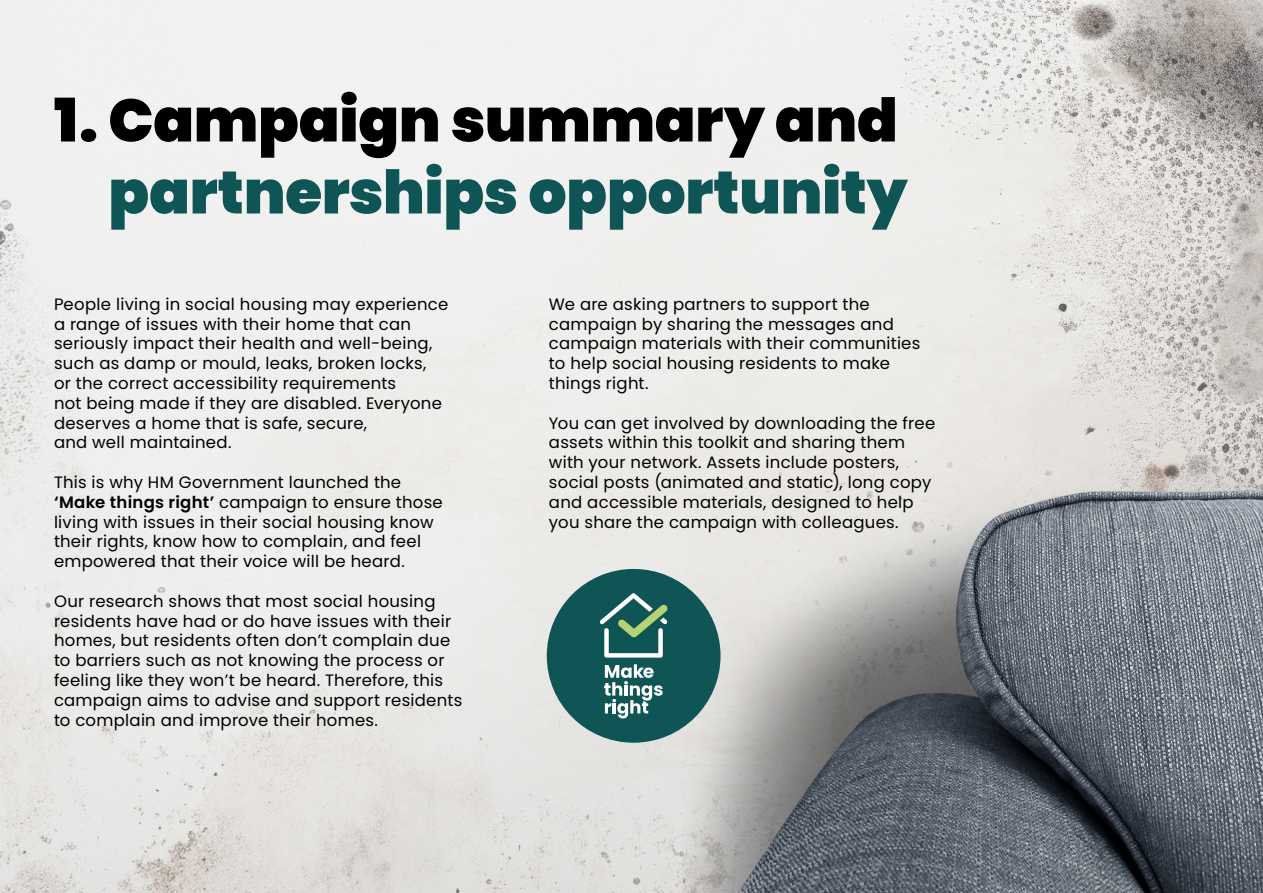
<style>
.page{position:relative;width:1263px;height:893px;background:#fff}
.page>*{position:absolute;margin:0;border:0;box-sizing:border-box;transform-origin:0 0}
.t1{font:900 60px "Poppins";letter-spacing:-.005em;color:#0f5555}
.t2{font:900 60px "Poppins";letter-spacing:-.005em;color:#000}
.t3{font:16.5px/19.8px "Poppins";letter-spacing:.015em;color:#000}
.s1{font-weight:600}
</style>
<div class="page">
<img style="left:0;top:0;width:1263px;height:893px">
<img style="left:683px;top:465px;width:580px;height:428px">
<div style="left:547px;top:569px;width:173px;height:174px;background:#0f5555;border-radius:50%"></div>
<svg style="left:599px;top:593px;width:69px;height:65px"></svg>
<svg style="left:604px;top:664px;width:59px;height:54px"></svg>
<p class="t2" style="left:54px;top:86px;width:845px">1. Campaign summary and</p>
<p class="t1" style="left:108px;top:158px;width:801px">partnerships opportunity</p>
<p class="t3" style="left:54px;top:294px;width:396px">People living in social housing may experience a range of issues with their home that can seriously impact their health and well-being, such as damp or mould, leaks, broken locks,<br>or the correct accessibility requirements<br>not being made if they are disabled. Everyone deserves a home that is safe, secure,<br>and well maintained.</p>
<p class="t3" style="left:54px;top:472px;width:390px">This is why HM Government launched the <span class="s1">‘Make things right’</span> campaign to ensure those living with issues in their social housing know their rights, know how to complain, and feel empowered that their voice will be heard.</p>
<p class="t3" style="left:54px;top:591px;width:410px">Our research shows that most social housing residents have had or do have issues with their homes, but residents often don’t complain due to barriers such as not knowing the process or feeling like they won’t be heard. Therefore, this campaign aims to advise and support residents to complain and improve their homes.</p>
<p class="t3" style="left:549px;top:294px;width:373px">We are asking partners to support the campaign by sharing the messages and campaign materials with their communities to help social housing residents to make things right.</p>
<p class="t3" style="left:549px;top:413px;width:388px">You can get involved by downloading the free assets within this toolkit and sharing them</p>
<p class="t3" style="left:549px;top:453px;width:384px">with your network. Assets include posters, social posts (animated and static), long copy and accessible materials, designed to help you share the campaign with colleagues.</p>
</div>
